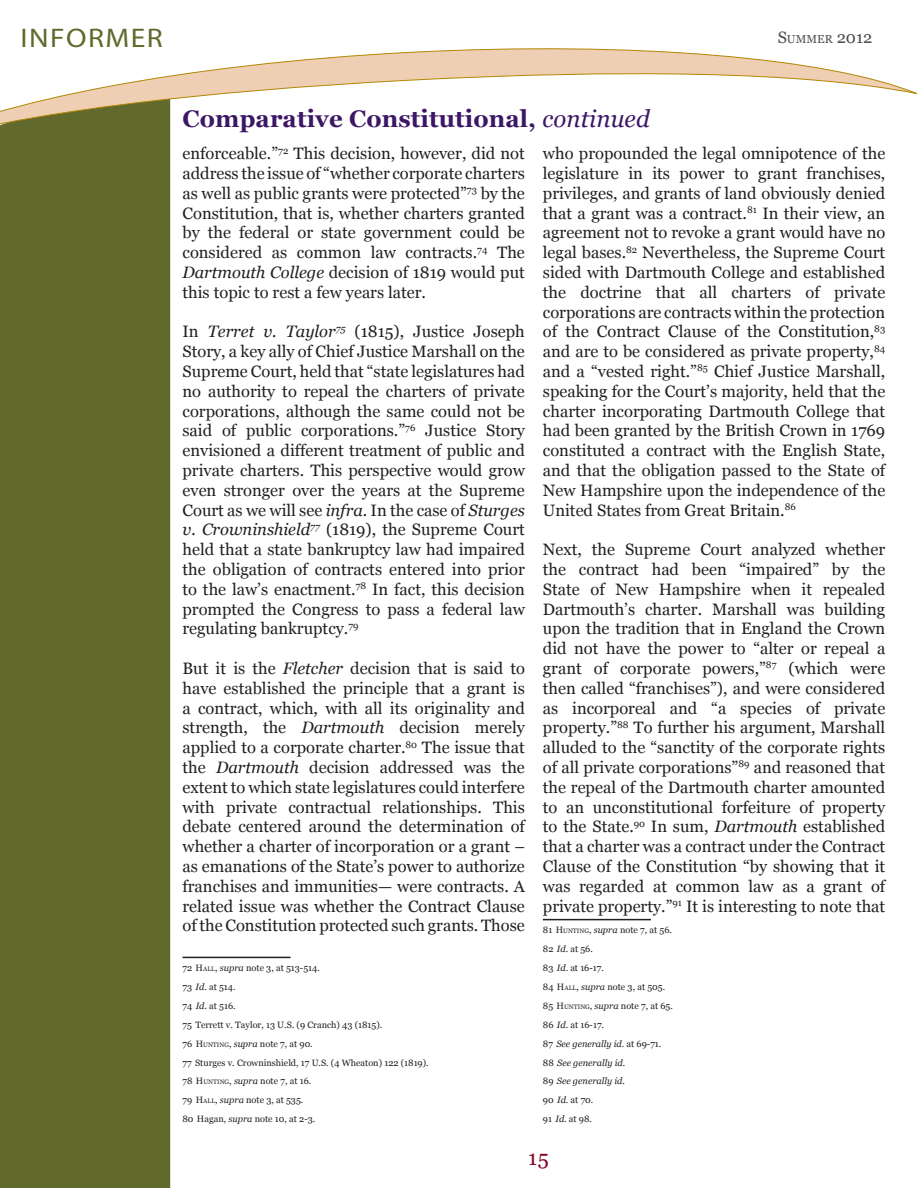
<style>
.page{position:relative;width:918px;height:1188px;background:#fff}
.page>*{position:absolute;margin:0;border:0;box-sizing:border-box;transform-origin:0 0}
.t1{font:27px "Myriad Pro";letter-spacing:.05em;color:#616a2c;scale:1.1 1}
.t2{font:700 24px "Georgia";letter-spacing:.005em;color:#3c1765}
.t3{font:21px "Georgia";color:#830a2b}
.t4{font:16.5px/19.8px "Georgia";color:#231f20;text-align:justify}
.t5{font:11.55px "Georgia";color:#4c5049}
.Footnotes{font:9.15px "Georgia";color:#231f20}
.Footnotes-2{font:italic 9.15px "Georgia";color:#231f20}
.s1{font-size:16.5px}
.s2{font-weight:400;font-style:italic}
.s3{font-style:italic}
.s4{font-style:inherit}
.s5{font-size:6.45px}
.s6{font-style:normal}
</style>
<div class="page">
<div style="left:0;top:148px;width:170px;height:1040px;background:#616a2c"></div>
<svg style="left:0;top:48px;width:917px;height:100px"></svg>
<hr style="left:183px;top:957px;width:108px;height:1px;background:#231f20">
<hr style="left:543px;top:919px;width:108px;height:1px;background:#231f20">
<p class="t1" style="left:21px;top:22px;width:131px">INFORMER</p>
<p class="t5" style="left:778px;top:33px;width:96px"><span class="s1">S</span>UMMER <span class="s1">2012</span></p>
<p class="t2" style="left:183px;top:103px;width:469px">Comparative Constitutional, <span class="s2">continued</span></p>
<p class="t4" style="left:183px;top:144px;width:344px">enforceable.”<sup>72</sup> This decision, however, did not address the issue of “whether corporate charters as well as public grants were protected”<sup>73</sup> by the Constitution, that is, whether charters granted by the federal or state government could be considered as common law contracts.<sup>74</sup> The <span class="s3">Dartmouth College</span> decision of 1819 would put this topic to rest a few years later.</p>
<p class="t4" style="left:183px;top:322px;width:344px">In <span class="s3">Terret v. Taylor</span><sup>75</sup> (1815), Justice Joseph Story, a key ally of Chief Justice Marshall on the Supreme Court, held that “state legislatures had no authority to repeal the charters of private corporations, although the same could not be said of public corporations.”<sup>76</sup> Justice Story envisioned a different treatment of public and private charters. This perspective would grow even stronger over the years at the Supreme Court as we will see <span class="s3">infra</span>. In the case of <span class="s3">Sturges v. Crowninshield</span><sup>77</sup> (1819), the Supreme Court held that a state bankruptcy law had impaired the obligation of contracts entered into prior to the law’s enactment.<sup>78</sup> In fact, this decision prompted the Congress to pass a federal law regulating bankruptcy.<sup>79</sup></p>
<p class="t4" style="left:183px;top:659px;width:344px">But it is the <span class="s3">Fletcher</span> decision that is said to have established the principle that a grant is a contract, which, with all its originality and strength, the <span class="s3">Dartmouth</span> decision merely applied to a corporate charter.<sup>80</sup> The issue that the <span class="s3">Dartmouth</span> decision addressed was the extent to which state legislatures could interfere with private contractual relationships. This debate centered around the determination of whether a charter of incorporation or a grant – as emanations of the State’s power to authorize franchises and immunities— were contracts. A related issue was whether the Contract Clause of the Constitution protected such grants. Those</p>
<p class="Footnotes" style="left:183px;top:962px;width:139px">72 <span class="s4">H</span><span class="s5">ALL</span>, <span class="s3">supra</span> note 3, at 513-514.</p>
<p class="Footnotes" style="left:183px;top:981px;width:55px">73 <span class="s3">Id</span>. at 514.</p>
<p class="Footnotes" style="left:183px;top:1000px;width:55px">74 <span class="s3">Id</span>. at 516.</p>
<p class="Footnotes" style="left:183px;top:1019px;width:201px">75 Terrett v. Taylor, 13 U.S. (9 Cranch) 43 (1815).</p>
<p class="Footnotes" style="left:183px;top:1038px;width:132px">76 <span class="s4">H</span><span class="s5">UNTING</span>, <span class="s3">supra</span> note 7, at 90.</p>
<p class="Footnotes" style="left:183px;top:1057px;width:248px">77 Sturges v. Crowninshield, 17 U.S. (4 Wheaton) 122 (1819).</p>
<p class="Footnotes" style="left:183px;top:1076px;width:130px">78 <span class="s4">H</span><span class="s5">UNTING</span>, <span class="s3">supra</span> note 7, at 16.</p>
<p class="Footnotes" style="left:183px;top:1095px;width:122px">79 <span class="s4">H</span><span class="s5">ALL</span>, <span class="s3">supra</span> note 3, at 535.</p>
<p class="Footnotes" style="left:183px;top:1114px;width:134px">80 Hagan, <span class="s3">supra</span> note 10, at 2-3.</p>
<p class="t4" style="left:543px;top:144px;width:344px">who propounded the legal omnipotence of the legislature in its power to grant franchises, privileges, and grants of land obviously denied that a grant was a contract.<sup>81</sup> In their view, an agreement not to revoke a grant would have no legal bases.<sup>82</sup> Nevertheless, the Supreme Court sided with Dartmouth College and established the doctrine that all charters of private corporations are contracts within the protection of the Contract Clause of the Constitution,<sup>83 </sup>and are to be considered as private property,<sup>84 </sup>and a “vested right.”<sup>85</sup> Chief Justice Marshall, speaking for the Court’s majority, held that the charter incorporating Dartmouth College that had been granted by the British Crown in 1769 constituted a contract with the English State, and that the obligation passed to the State of New Hampshire upon the independence of the United States from Great Britain.<sup>86</sup></p>
<p class="t4" style="left:543px;top:540px;width:344px">Next, the Supreme Court analyzed whether the contract had been “impaired” by the State of New Hampshire when it repealed Dartmouth’s charter. Marshall was building upon the tradition that in England the Crown did not have the power to “alter or repeal a grant of corporate powers,”<sup>87</sup> (which were then called “franchises”), and were considered as incorporeal and “a species of private property.”<sup>88</sup> To further his argument, Marshall alluded to the “sanctity of the corporate rights of all private corporations”<sup>89</sup> and reasoned that the repeal of the Dartmouth charter amounted to an unconstitutional forfeiture of property to the State.<sup>90</sup> In sum, <span class="s3">Dartmouth</span> established that a charter was a contract under the Contract Clause of the Constitution “by showing that it was regarded at common law as a grant of private property.”<sup>91</sup> It is interesting to note that</p>
<p class="Footnotes" style="left:543px;top:925px;width:131px">81 <span class="s4">H</span><span class="s5">UNTING</span>, <span class="s3">supra</span> note 7, at 56.</p>
<p class="Footnotes" style="left:543px;top:943px;width:52px">82 <span class="s3">Id</span>. at 56.</p>
<p class="Footnotes" style="left:543px;top:962px;width:63px">83 <span class="s3">Id</span>. at 16-17.</p>
<p class="Footnotes" style="left:543px;top:981px;width:124px">84 <span class="s4">H</span><span class="s5">ALL</span>, <span class="s3">supra</span> note 3, at 505.</p>
<p class="Footnotes" style="left:543px;top:1000px;width:131px">85 <span class="s4">H</span><span class="s5">UNTING</span>, <span class="s3">supra</span> note 7, at 65.</p>
<p class="Footnotes" style="left:543px;top:1019px;width:63px">86 <span class="s3">Id</span>. at 16-17.</p>
<p class="Footnotes-2" style="left:543px;top:1038px;width:120px"><span class="s6">87</span> See generally id<span class="s6">. at 69-71.</span></p>
<p class="Footnotes-2" style="left:543px;top:1057px;width:84px"><span class="s6">88</span> See generally id<span class="s6">.</span></p>
<p class="Footnotes-2" style="left:543px;top:1076px;width:83px"><span class="s6">89</span> See generally id<span class="s6">.</span></p>
<p class="Footnotes" style="left:543px;top:1095px;width:52px">90 <span class="s3">Id</span>. at 70.</p>
<p class="Footnotes" style="left:543px;top:1114px;width:51px">91 <span class="s3">Id</span>. at 98.</p>
<p class="t3" style="left:528px;top:1145px;width:22px">15</p>
</div>
